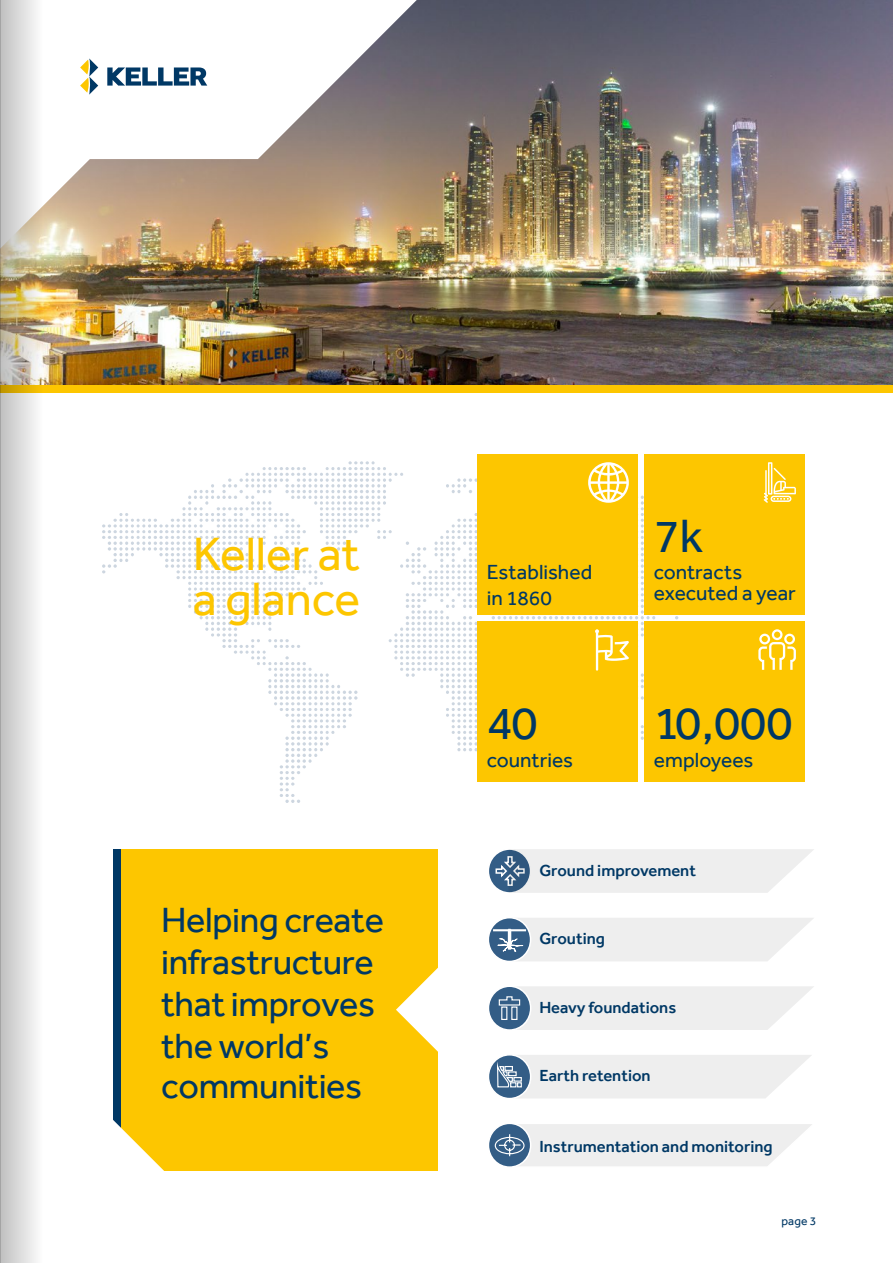
<style>
.page{position:relative;width:893px;height:1263px;background:#fff}
.page>*{position:absolute;margin:0;border:0;box-sizing:border-box;transform-origin:0 0}
.t1{font:48px "Effra";color:#fdc600}
.t2{font:48px "Effra";color:#003865}
.t3{font:36px/41.7px "Effra";letter-spacing:-.01em;color:#003865}
.t4{font:21px "Effra";color:#003865}
.t5{font:500 16.5px "Effra";color:#003865}
.t6{font:12px "Effra";color:#003865}
</style>
<div class="page">
<img style="left:43px;top:0;width:850px;height:386px">
<svg style="left:102px;top:461px;width:679px;height:342px"></svg>
<div style="left:477px;top:455px;width:160px;height:160px;background:#fdc600"></div>
<svg style="left:588px;top:462px;width:41px;height:41px"></svg>
<div style="left:477px;top:622px;width:160px;height:160px;background:#fdc600"></div>
<svg style="left:595px;top:629px;width:34px;height:42px"></svg>
<div style="left:644px;top:622px;width:160px;height:160px;background:#fdc600"></div>
<svg style="left:758px;top:629px;width:38px;height:41px"></svg>
<div style="left:644px;top:455px;width:160px;height:160px;background:#fdc600"></div>
<svg style="left:764px;top:462px;width:32px;height:41px"></svg>
<svg style="left:43px;top:0;width:374px;height:249px"></svg>
<svg style="left:80px;top:58px;width:18px;height:37px"></svg>
<svg style="left:107px;top:67px;width:100px;height:19px"></svg>
<div style="left:0;top:386px;width:893px;height:7px;background:#fdc600"></div>
<div style="left:114px;top:849px;width:324px;height:321px;background:#fdc600"></div>
<svg style="left:396px;top:968px;width:42px;height:84px"></svg>
<svg style="left:488px;top:918px;width:43px;height:43px"></svg>
<div style="left:488px;top:917px;width:43px;height:45px;border:2px solid #fff;border-radius:50%"></div>
<hr style="left:493px;top:929px;width:33px;height:2px;background:#fff">
<svg style="left:497px;top:918px;width:317px;height:43px;background:#e2e5e8"></svg>
<hr style="left:508px;top:929px;width:3px;height:20px;background:#fff">
<svg style="left:488px;top:1055px;width:43px;height:43px"></svg>
<div style="left:488px;top:1054px;width:43px;height:45px;border:2px solid #fff;border-radius:50%"></div>
<svg style="left:496px;top:1055px;width:316px;height:43px;background:#e2e5e8"></svg>
<svg style="left:488px;top:1123px;width:43px;height:44px"></svg>
<div style="left:488px;top:1122px;width:43px;height:46px;border:2px solid #fff;border-radius:50%"></div>
<svg style="left:494px;top:1122px;width:318px;height:46px"></svg>
<svg style="left:488px;top:849px;width:43px;height:44px"></svg>
<div style="left:488px;top:848px;width:43px;height:46px;border:2px solid #fff;border-radius:50%"></div>
<svg style="left:495px;top:849px;width:319px;height:44px;background:#e1e4e7"></svg>
<svg style="left:488px;top:986px;width:43px;height:44px"></svg>
<div style="left:488px;top:985px;width:43px;height:46px;border:2px solid #fff;border-radius:50%"></div>
<svg style="left:498px;top:986px;width:316px;height:44px;background:#e2e5e8"></svg>
<div style="left:114px;top:849px;width:7px;height:280px;background:#003865"></div>
<svg style="left:113px;top:1077px;width:54px;height:94px"></svg>
<svg style="left:1px;top:0;width:42px;height:1263px"></svg>
<hr style="left:0;top:0;width:1px;height:1263px;background:#000">
<p class="t1" style="left:193px;top:526px;width:169px">Keller at</p>
<p class="t1" style="left:193px;top:571px;width:169px">a glance</p>
<p class="t3" style="left:161px;top:898px;width:224px">Helping create infrastructure that improves the world’s communities</p>
<p class="t2" style="left:654px;top:507px;width:51px">7k</p>
<p class="t4" style="left:487px;top:560px;width:107px">Established</p>
<p class="t4" style="left:487px;top:585px;width:67px">in 1860</p>
<p class="t4" style="left:654px;top:560px;width:90px">contracts</p>
<p class="t4" style="left:654px;top:581px;width:144px">executed a year</p>
<p class="t2" style="left:487px;top:694px;width:52px">40</p>
<p class="t2" style="left:654px;top:694px;width:140px">10,000</p>
<p class="t4" style="left:487px;top:747px;width:88px">countries</p>
<p class="t4" style="left:654px;top:747px;width:101px">employees</p>
<p class="t5" style="left:539px;top:860px;width:158px">Ground improvement</p>
<p class="t5" style="left:539px;top:929px;width:67px">Grouting</p>
<p class="t5" style="left:539px;top:997px;width:138px">Heavy foundations</p>
<p class="t5" style="left:539px;top:1066px;width:113px">Earth retention</p>
<p class="t5" style="left:539px;top:1136px;width:235px">Instrumentation and monitoring</p>
<p class="t6" style="left:781px;top:1213px;width:37px">page 3</p>
</div>
